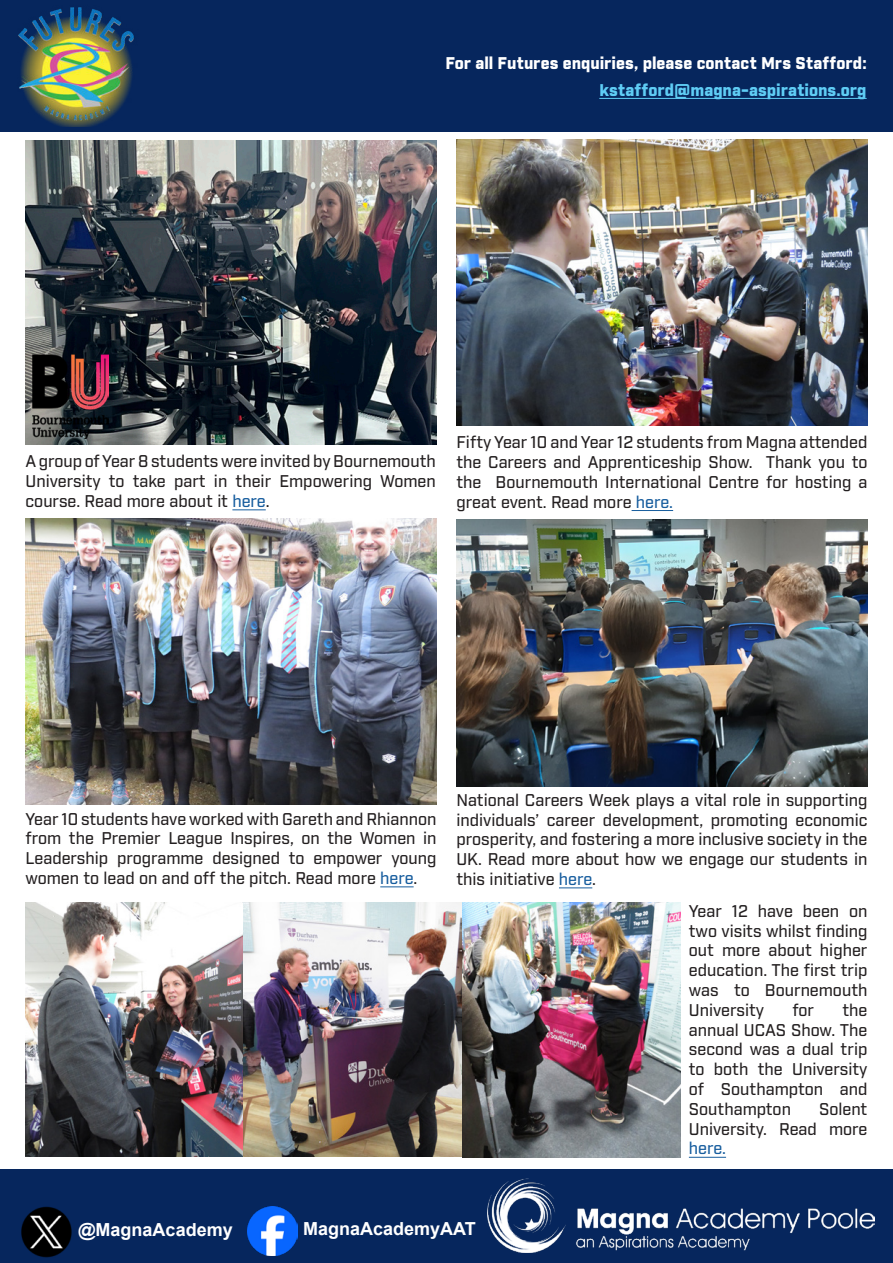
<style>
.page{position:relative;width:893px;height:1263px;background:#fff}
.page>*{position:absolute;margin:0;border:0;box-sizing:border-box;transform-origin:0 0}
.t1{font:700 18px "Arial";color:#fff}
.t2{font:500 16.5px/19.8px "Industry";color:#231f20;text-align:justify}
.t3{font:900 16.5px "Industry";letter-spacing:.005em;color:#fff}
.t4{font:900 16.5px "Industry";color:#5fcdf5}
.t5{font:500 16.5px "Industry";color:#175d9e}
.s1{color:#175d9e}
</style>
<div class="page">
<div style="left:0;top:1169px;width:893px;height:94px;background:#06265d"></div>
<img style="left:487px;top:1178px;width:387px;height:74px">
<img style="left:248px;top:1206px;width:49px;height:49px">
<img style="left:21px;top:1206px;width:51px;height:51px">
<div style="left:0;top:0;width:893px;height:132px;background:#06265d"></div>
<hr style="left:599px;top:98px;width:268px;height:1px;background:#5fcdf5">
<img style="left:26px;top:140px;width:411px;height:304px">
<hr style="left:232px;top:509px;width:34px;height:1px;background:#175d9e">
<img style="left:33px;top:354px;width:76px;height:84px">
<img style="left:456px;top:140px;width:411px;height:286px">
<hr style="left:632px;top:510px;width:41px;height:1px;background:#175d9e">
<img style="left:456px;top:519px;width:411px;height:267px">
<hr style="left:559px;top:887px;width:33px;height:1px;background:#175d9e">
<img style="left:26px;top:519px;width:411px;height:286px">
<hr style="left:380px;top:886px;width:34px;height:1px;background:#175d9e">
<img style="left:26px;top:902px;width:655px;height:255px">
<hr style="left:689px;top:1157px;width:37px;height:1px;background:#175d9e">
<img style="left:18px;top:7px;width:116px;height:119px">
<p class="t3" style="left:445px;top:56px;width:423px">For all Futures enquiries, please contact Mrs Stafford:</p>
<p class="t4" style="left:599px;top:83px;width:269px">kstafford@magna-aspirations.org</p>
<p class="t2" style="left:26px;top:453px;width:412px">A group of Year 8 students were invited by Bournemouth University to take part in their Empowering Women course. Read more about it <span class="s1">here</span>.</p>
<p class="t2" style="left:456px;top:433px;width:413px">Fifty Year 10 and Year 12 students from Magna attended the Careers and Apprenticeship Show. Thank you to the Bournemouth International Centre for hosting a great event. Read more <span class="s1">here.</span></p>
<p class="t2" style="left:26px;top:810px;width:413px">Year 10 students have worked with Gareth and Rhiannon from the Premier League Inspires, on the Women in Leadership programme designed to empower young women to lead on and off the pitch. Read more <span class="s1">here</span>.</p>
<p class="t2" style="left:456px;top:791px;width:413px">National Careers Week plays a vital role in supporting individuals’ career development, promoting economic prosperity, and fostering a more inclusive society in the UK. Read more about how we engage our students in this initiative <span class="s1">here</span>.</p>
<p class="t2" style="left:689px;top:902px;width:180px">Year 12 have been on two visits whilst finding out more about higher education. The first trip was to Bournemouth University</p>
<p class="t2" style="left:689px;top:1001px;width:180px;text-indent:154px">the annual UCAS Show. The second was a dual trip to both the University of Southampton and Southampton</p>
<p class="t2" style="left:792px;top:1001px;width:23px">for</p>
<p class="t2" style="left:689px;top:1100px;width:180px;text-align:right">Solent<br>University. Read more</p>
<p class="t5" style="left:689px;top:1141px;width:39px">here.</p>
<p class="t1" style="left:78px;top:1222px;width:156px">@MagnaAcademy</p>
<p class="t1" style="left:303px;top:1221px;width:174px">MagnaAcademyAAT</p>
</div>
